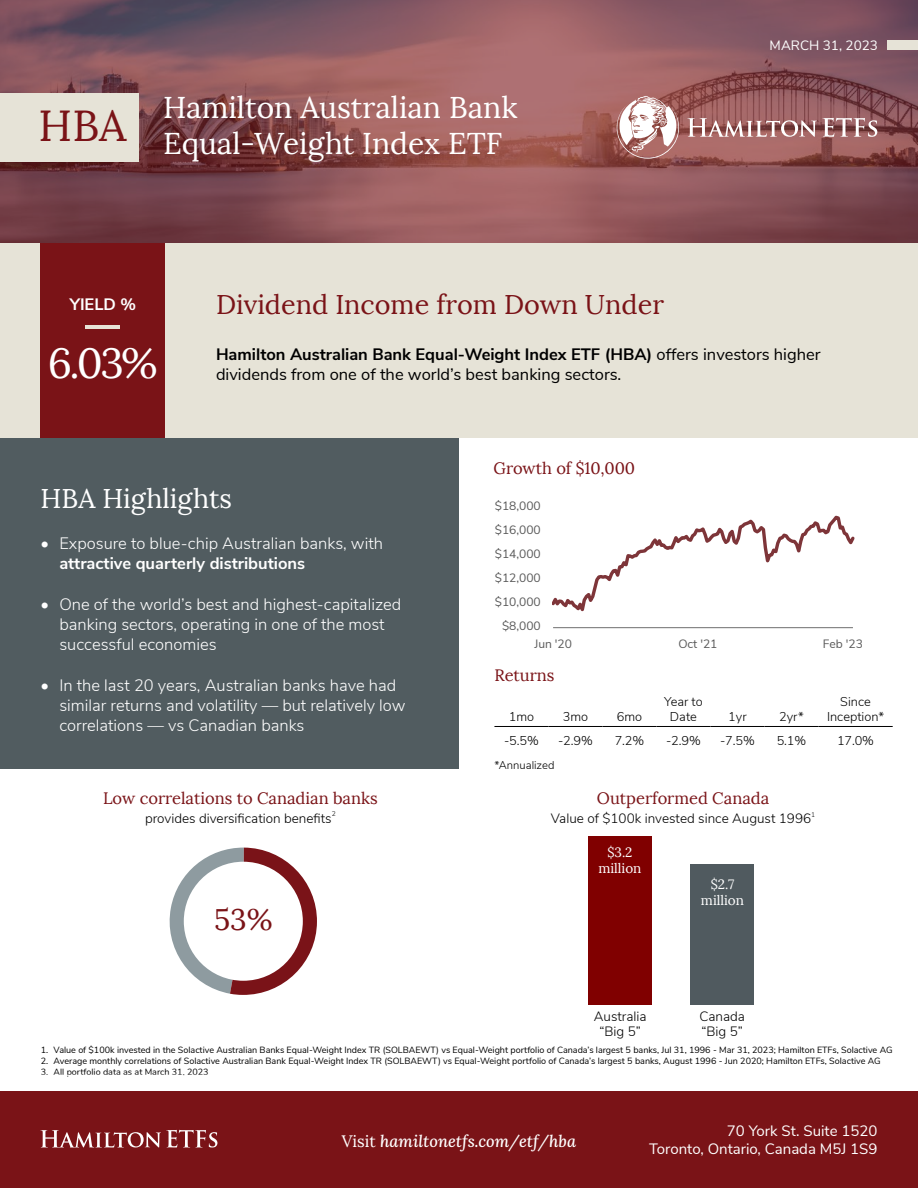
<style>
.page{position:relative;width:918px;height:1188px;background:#fff}
.page>*{position:absolute;margin:0;border:0;box-sizing:border-box;transform-origin:0 0}
.t1{font:43.35px "Lora";color:#7a1317}
.t2{font:42px "Lora";color:#fff}
.t3{font:30px/36px "Lora";color:#fff}
.t4{font:29.7px "Lora";color:#7a1317}
.t5{font:27px "Lora";color:#7a1317}
.t6{font:27px "Lora";color:#fff}
.t7{font:300 16.5px/19.8px "Nunito Sans";color:#fff}
.t8{font:16.5px "Lora";color:#7a1317}
.t9{font:700 16.5px "Nunito Sans";color:#000}
.t10{font:16.5px "Nunito Sans";color:#000}
.t11{font:700 16.5px "Nunito Sans";color:#fff}
.t12{font:italic 500 16.5px "Lora";color:#fff}
.t13{font:15px/18px "Nunito Sans";color:#fff;text-align:right}
.t14{font:300 13.5px/15px "Nunito Sans";color:#000;text-align:center}
.t15{font:13.5px/16.2px "Lora";color:#fff;text-align:center}
.t16{font:13.5px "Nunito Sans";color:#fff}
.t17{font:300 12.75px/15.3px "Nunito Sans";color:#000;text-align:center}
.t18{font:12px "Nunito Sans";letter-spacing:-.005em;color:#595959}
.t19{font:300 11.25px "Nunito Sans";color:#000}
.t20{font:9px "Nunito Sans";color:#000}
.t21{font:300 6.75px "Nunito Sans";color:#000}
.s1{font-weight:400}
.s2{font-weight:400;font-style:normal}
</style>
<div class="page">
<div style="left:588px;top:836px;width:64px;height:169px;background:#800000"></div>
<div style="left:691px;top:864px;width:63px;height:141px;background:#505a5f"></div>
<div style="left:0;top:437px;width:459px;height:332px;background:#515c60"></div>
<div style="left:0;top:243px;width:918px;height:194px;background:#e6e3d7"></div>
<svg style="left:0;top:0;width:918px;height:243px;background:#8a545a"></svg>
<div style="left:0;top:93px;width:139px;height:69px;background:#e6e3d7"></div>
<div style="left:40px;top:243px;width:125px;height:194px;background:#7a1317"></div>
<hr style="left:86px;top:325px;width:34px;height:4px;background:#e6e3d7">
<div style="left:887px;top:40px;width:31px;height:10px;background:#e6e3d7"></div>
<div style="left:0;top:1092px;width:918px;height:96px;background:#7a1317"></div>
<svg style="left:41px;top:1130px;width:176px;height:18px"></svg>
<svg style="left:687px;top:118px;width:130px;height:19px"></svg>
<svg style="left:823px;top:118px;width:54px;height:19px"></svg>
<svg style="left:617px;top:96px;width:62px;height:63px"></svg>
<svg style="left:169px;top:847px;width:148px;height:148px"></svg>
<div style="left:184px;top:862px;width:119px;height:119px;background:#fff;border-radius:50%"></div>
<hr style="left:494px;top:726px;width:54px;height:1px;background:#000">
<hr style="left:548px;top:726px;width:54px;height:1px;background:#000">
<hr style="left:602px;top:726px;width:54px;height:1px;background:#000">
<hr style="left:656px;top:726px;width:54px;height:1px;background:#000">
<hr style="left:710px;top:726px;width:54px;height:1px;background:#000">
<hr style="left:764px;top:726px;width:54px;height:1px;background:#000">
<hr style="left:818px;top:726px;width:75px;height:1px;background:#000">
<hr style="left:553px;top:627px;width:300px;height:1px;background:#7f7f7f">
<svg style="left:553px;top:515px;width:301px;height:97px"></svg>
<h1 class="t1" style="left:39px;top:99px;width:89px">HBA</h1>
<h3 class="t3" style="left:163px;top:90px;width:356px">Hamilton Australian Bank<br>Equal-Weight Index ETF</h3>
<h3 class="t16" style="left:770px;top:36px;width:110px">MARCH 31, 2023</h3>
<h3 class="t11" style="left:70px;top:292px;width:68px">YIELD %</h3>
<h2 class="t2" style="left:48px;top:338px;width:111px">6.03%</h2>
<h3 class="t5" style="left:216px;top:287px;width:450px">Dividend Income from Down Under</h3>
<h3 class="t9" style="left:216px;top:342px;width:606px">Hamilton Australian Bank Equal-Weight Index ETF (HBA) <span class="s1">offers investors higher</span></h3>
<h3 class="t10" style="left:216px;top:362px;width:407px">dividends from one of the world’s best banking sectors.</h3>
<h3 class="t8" style="left:493px;top:458px;width:143px">Growth of $10,000</h3>
<h3 class="t6" style="left:40px;top:482px;width:193px">HBA Highlights</h3>
<h3 class="t7" style="left:40px;top:532px;width:344px">• Exposure to blue-chip Australian banks, with</h3>
<h3 class="t11" style="left:59px;top:551px;width:247px">attractive quarterly distributions</h3>
<h3 class="t7" style="left:59px;top:594px;width:343px;text-indent:-19px">• One of the world’s best and highest-capitalized banking sectors, operating in one of the most successful economies</h3>
<h3 class="t7" style="left:59px;top:675px;width:348px;text-indent:-19px">• In the last 20 years, Australian banks have had similar returns and volatility — but relatively low correlations — vs Canadian banks</h3>
<h3 class="t8" style="left:103px;top:788px;width:276px">Low correlations to Canadian banks</h3>
<h3 class="t14" style="left:145px;top:810px;width:188px">provides diversification benefits</h3>
<p class="t21" style="left:332px;top:809px;width:6px">2</p>
<h3 class="t4" style="left:214px;top:901px;width:60px">53%</h3>
<h3 class="t18" style="left:495px;top:497px;width:47px">$18,000</h3>
<h3 class="t18" style="left:495px;top:521px;width:47px">$16,000</h3>
<h3 class="t18" style="left:495px;top:545px;width:47px">$14,000</h3>
<h3 class="t18" style="left:495px;top:569px;width:47px">$12,000</h3>
<h3 class="t18" style="left:495px;top:593px;width:47px">$10,000</h3>
<h3 class="t18" style="left:502px;top:617px;width:40px">$8,000</h3>
<h3 class="t18" style="left:534px;top:635px;width:39px">Jun '20</h3>
<h3 class="t18" style="left:678px;top:635px;width:41px">Oct '21</h3>
<h3 class="t18" style="left:823px;top:635px;width:42px">Feb '23</h3>
<h3 class="t8" style="left:494px;top:665px;width:62px">Returns</h3>
<h3 class="t17" style="left:509px;top:708px;width:27px">1mo</h3>
<h3 class="t17" style="left:563px;top:708px;width:27px">3mo</h3>
<h3 class="t17" style="left:617px;top:708px;width:27px">6mo</h3>
<h3 class="t17" style="left:664px;top:693px;width:40px">Year to<br>Date</h3>
<h3 class="t17" style="left:728px;top:708px;width:20px">1yr</h3>
<h3 class="t17" style="left:779px;top:708px;width:26px">2yr*</h3>
<h3 class="t17" style="left:827px;top:693px;width:59px">Since<br>Inception*</h3>
<h3 class="t17" style="left:504px;top:732px;width:36px">-5.5%</h3>
<h3 class="t17" style="left:558px;top:732px;width:36px">-2.9%</h3>
<h3 class="t17" style="left:615px;top:732px;width:31px">7.2%</h3>
<h3 class="t17" style="left:666px;top:732px;width:36px">-2.9%</h3>
<h3 class="t17" style="left:720px;top:732px;width:36px">-7.5%</h3>
<h3 class="t17" style="left:777px;top:732px;width:31px">5.1%</h3>
<h3 class="t17" style="left:837px;top:732px;width:39px">17.0%</h3>
<p class="t19" style="left:494px;top:757px;width:62px">*Annualized</p>
<h3 class="t8" style="left:597px;top:788px;width:174px">Outperformed Canada</h3>
<h3 class="t14" style="left:551px;top:810px;width:262px">Value of $100k invested since August 1996</h3>
<p class="t21" style="left:811px;top:809px;width:6px">1</p>
<h3 class="t15" style="left:598px;top:844px;width:45px">$3.2 million</h3>
<h3 class="t15" style="left:701px;top:876px;width:45px">$2.7 million</h3>
<h3 class="t14" style="left:594px;top:1008px;width:54px">Australia “Big 5”</h3>
<h3 class="t14" style="left:699px;top:1008px;width:47px;text-align:left">Canada “Big 5”</h3>
<p class="t20" style="left:41px;top:1044px;width:853px">1. Value of $100k invested in the Solactive Australian Banks Equal-Weight Index TR (SOLBAEWT) vs Equal-Weight portfolio of Canada’s largest 5 banks, Jul 31, 1996 - Mar 31, 2023; Hamilton ETFs, Solactive AG</p>
<p class="t20" style="left:41px;top:1055px;width:841px">2. Average monthly correlations of Solactive Australian Bank Equal-Weight Index TR (SOLBAEWT) vs Equal-Weight portfolio of Canada’s largest 5 banks, August 1996 - Jun 2020; Hamilton ETFs, Solactive AG</p>
<p class="t20" style="left:41px;top:1065px;width:169px">3. All portfolio data as at March 31, 2023</p>
<h3 class="t12" style="left:342px;top:1130px;width:236px"><span class="s2">Visit</span> hamiltonetfs.com/etf/hba</h3>
<h3 class="t13" style="left:649px;top:1120px;width:230px">70 York St. Suite 1520<br>Toronto, Ontario, Canada M5J 1S9</h3>
</div>
